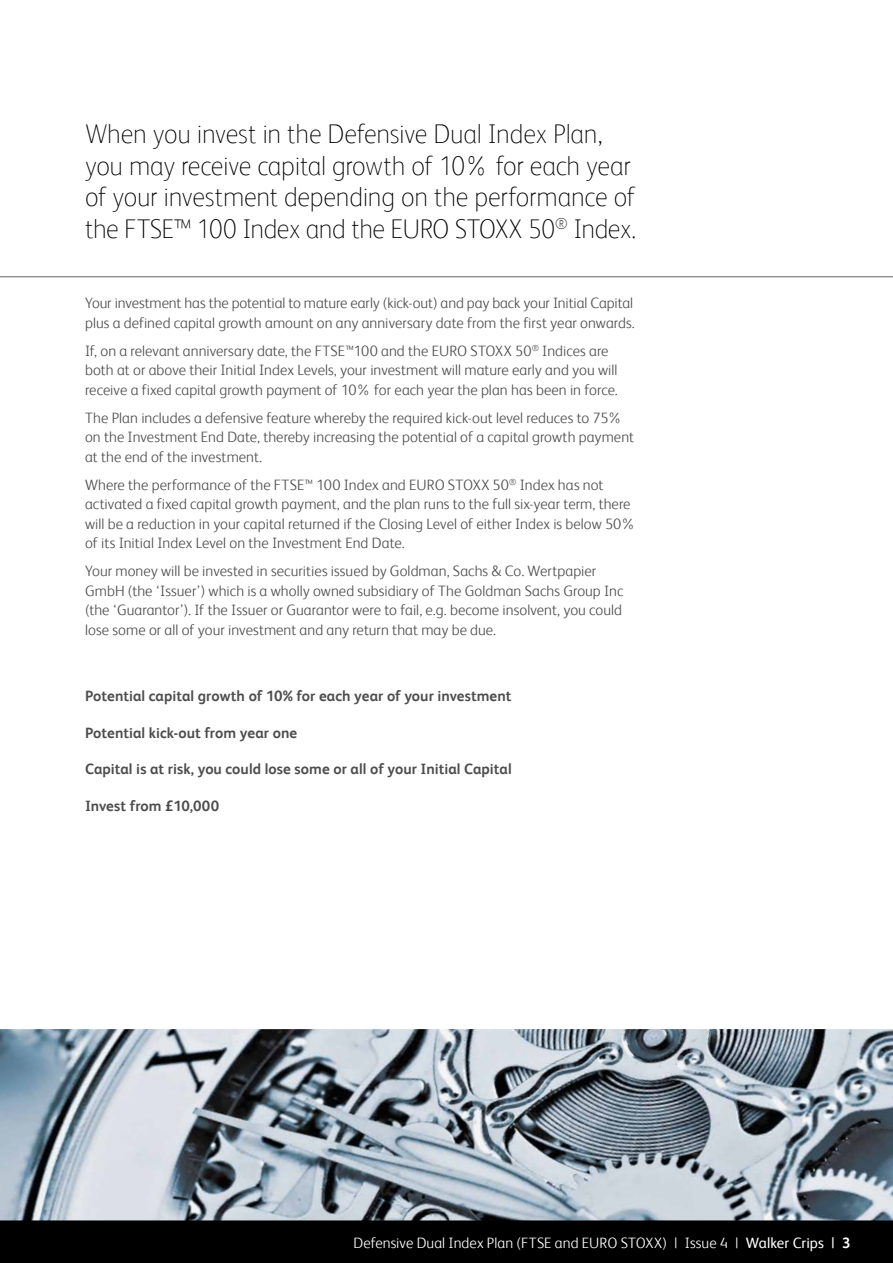
<style>
.page{position:relative;width:893px;height:1263px;background:#fff}
.page>*{position:absolute;margin:0;border:0;box-sizing:border-box;transform-origin:0 0}
.t1{font:100 27px/31.5px "FS Albert";letter-spacing:-.01em;color:#000}
.t2{font:300 15px/19.5px "FS Albert";letter-spacing:.005em;color:#4d4d4f}
.t3{font:700 15px "FS Albert";color:#4d4d4f}
.t4{font:300 15px "FS Albert";letter-spacing:.005em;color:#fff}
.s1{font-family:"Frutiger"}
.s2{font-weight:400}
.s3{font-weight:700}
</style>
<div class="page">
<div style="left:0;top:1220px;width:893px;height:43px;background:#000"></div>
<hr style="left:0;top:276px;width:893px;height:1px;background:#636466">
<img style="left:0;top:1029px;width:893px;height:191px">
<h1 class="t1" style="left:85px;top:118px;width:553px">When you invest in the Defensive Dual Index Plan, you may receive capital growth of 10% for each year of your investment depending on the performance of the FTSE™ 100 Index and the EURO STOXX 50<sup>®</sup> Index.</h1>
<p class="t2" style="left:85px;top:293px;width:551px">Your investment has the potential to mature early (kick-out) and pay back your Initial Capital plus a defined capital growth amount on any anniversary date from the first year onwards.</p>
<p class="t2" style="left:85px;top:341px;width:534px">If, on a relevant anniversary date, the FTSE™100 and the EURO STOXX 50<sup>®</sup> Indices are both at or above their Initial Index Levels, your investment will mature early and you will receive a fixed capital growth payment of 10% for each year the plan has been in force.</p>
<p class="t2" style="left:85px;top:408px;width:550px">The Plan includes a defensive feature whereby the required kick-out level reduces to 75% on the Investment End Date, thereby increasing the potential of a capital growth payment at the end of the investment.</p>
<p class="t2" style="left:85px;top:475px;width:552px">Where the performance of the FTSE™ 100 Index and EURO STOXX 50<sup>®</sup> Index has not activated a fixed capital growth payment, and the plan runs to the full six-year term, there will be a reduction in your capital returned if the Closing Level of either Index is below 50% of its Initial Index Level on the Investment End Date.</p>
<p class="t2" style="left:85px;top:561px;width:540px">Your money will be invested in securities issued by Goldman, Sachs &amp; Co. Wertpapier GmbH (the ‘Issuer’) which is a wholly owned subsidiary of The Goldman Sachs Group Inc (the ‘Guarantor’). If the Issuer or Guarantor were to fail, e.g. become insolvent, you could lose some or all of your investment and any return that may be due.</p>
<p class="t3" style="left:85px;top:687px;width:428px">Potential capital growth of 10% for each year of your investment</p>
<p class="t3" style="left:85px;top:724px;width:214px">Potential kick-out from year one</p>
<p class="t3" style="left:85px;top:760px;width:428px">Capital is at risk, you could lose some or all of your Initial Capital</p>
<p class="t3" style="left:85px;top:797px;width:136px">Invest from <span class="s1">£</span>10,000</p>
<p class="t4" style="left:353px;top:1234px;width:498px">Defensive Dual Index Plan (FTSE and EURO STOXX) | Issue 4 | <span class="s2">Walker Crips |</span> <span class="s3">3</span></p>
</div>
